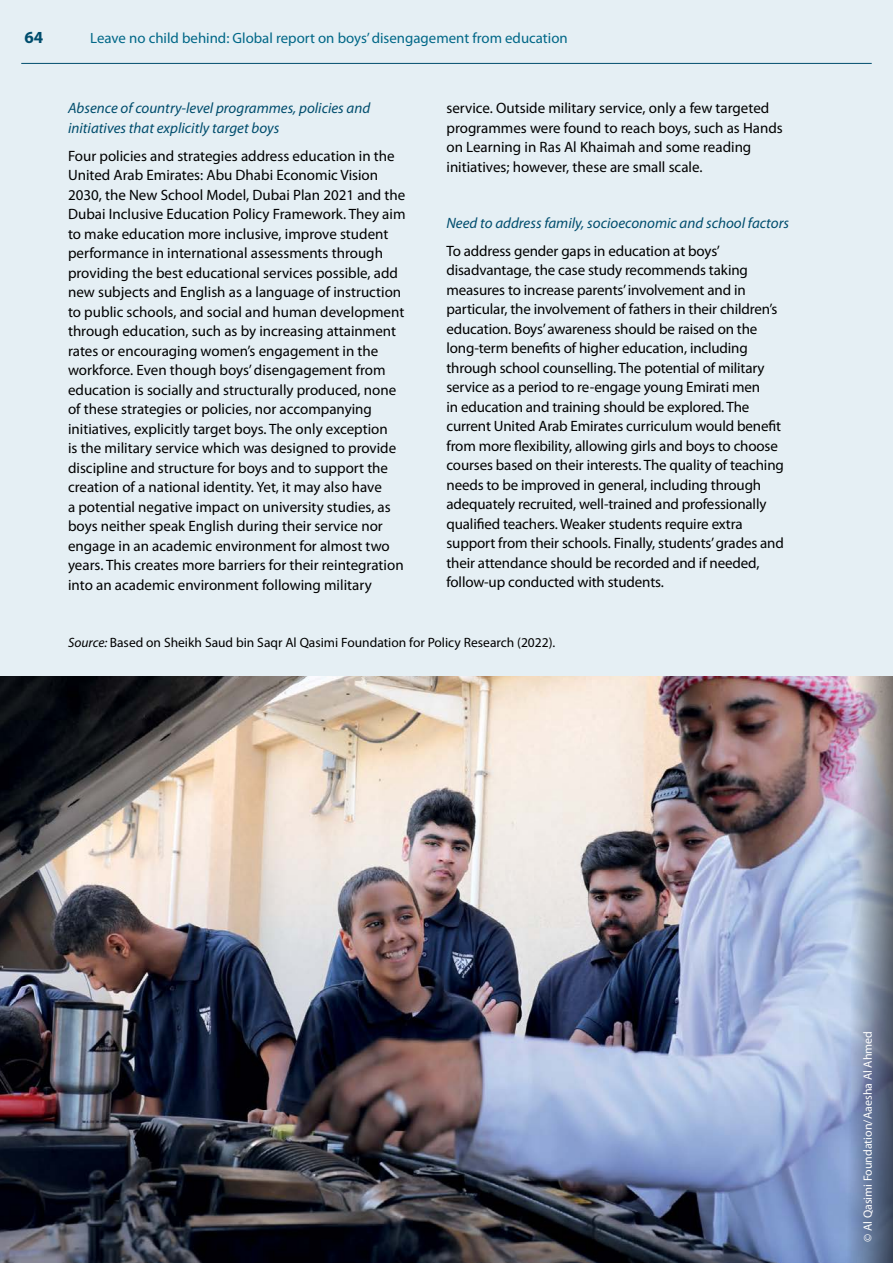
<style>
.page{position:relative;width:893px;height:1263px;background:#fff}
.page>*{position:absolute;margin:0;border:0;box-sizing:border-box;transform-origin:0 0}
.t1{font:700 16.95px "Myriad Pro";color:#004d6d}
.t2{font:15px/19.5px "Myriad Pro";color:#000}
.t3{font:italic 15px/19.5px "Myriad Pro";color:#004d6d}
.t4{font:14.85px "Myriad Pro";color:#006787}
.t5{font:13.5px "Myriad Pro";color:#000}
.t6{font:12px "Myriad Pro";color:#fff}
.s1{font-style:italic}
</style>
<div class="page">
<div style="left:0;top:0;width:893px;height:676px;background:#e5eff4"></div>
<img style="left:0;top:676px;width:893px;height:587px">
<hr style="left:21px;top:63px;width:851px;height:1px;background:#004d6d">
<p class="t1" style="left:24px;top:26px;width:20px">64</p>
<p class="t4" style="left:90px;top:28px;width:479px">Leave no child behind: Global report on boys’ disengagement from education</p>
<p class="t3" style="left:68px;top:98px;width:304px">Absence of country-level programmes, policies and initiatives that explicitly target boys</p>
<p class="t2" style="left:68px;top:146px;width:339px">Four policies and strategies address education in the United Arab Emirates: Abu Dhabi Economic Vision 2030, the New School Model, Dubai Plan 2021 and the Dubai Inclusive Education Policy Framework. They aim to make education more inclusive, improve student performance in international assessments through providing the best educational services possible, add new subjects and English as a language of instruction to public schools, and social and human development through education, such as by increasing attainment rates or encouraging women’s engagement in the workforce. Even though boys’ disengagement from education is socially and structurally produced, none of these strategies or policies, nor accompanying initiatives, explicitly target boys. The only exception<br>is the military service which was designed to provide discipline and structure for boys and to support the creation of a national identity. Yet, it may also have<br>a potential negative impact on university studies, as boys neither speak English during their service nor engage in an academic environment for almost two years. This creates more barriers for their reintegration into an academic environment following military</p>
<p class="t2" style="left:446px;top:98px;width:338px">service. Outside military service, only a few targeted programmes were found to reach boys, such as Hands on Learning in Ras Al Khaimah and some reading initiatives; however, these are small scale.</p>
<p class="t3" style="left:446px;top:213px;width:344px">Need to address family, socioeconomic and school factors</p>
<p class="t2" style="left:446px;top:241px;width:339px">To address gender gaps in education at boys’ disadvantage, the case study recommends taking measures to increase parents’ involvement and in particular, the involvement of fathers in their children’s education. Boys’ awareness should be raised on the long-term benefits of higher education, including through school counselling. The potential of military service as a period to re-engage young Emirati men<br>in education and training should be explored. The current United Arab Emirates curriculum would benefit from more flexibility, allowing girls and boys to choose courses based on their interests. The quality of teaching needs to be improved in general, including through adequately recruited, well-trained and professionally qualified teachers. Weaker students require extra support from their schools. Finally, students’ grades and their attendance should be recorded and if needed, follow-up conducted with students.</p>
<p class="t5" style="left:68px;top:634px;width:489px"><span class="s1">Source:</span> Based on Sheikh Saud bin Saqr Al Qasimi Foundation for Policy Research (2022).</p>
<p class="t6" style="left:860px;top:1242px;width:212px;rotate:-90deg">© Al Qasimi Foundation/Aaesha Al Ahmed</p>
</div>
